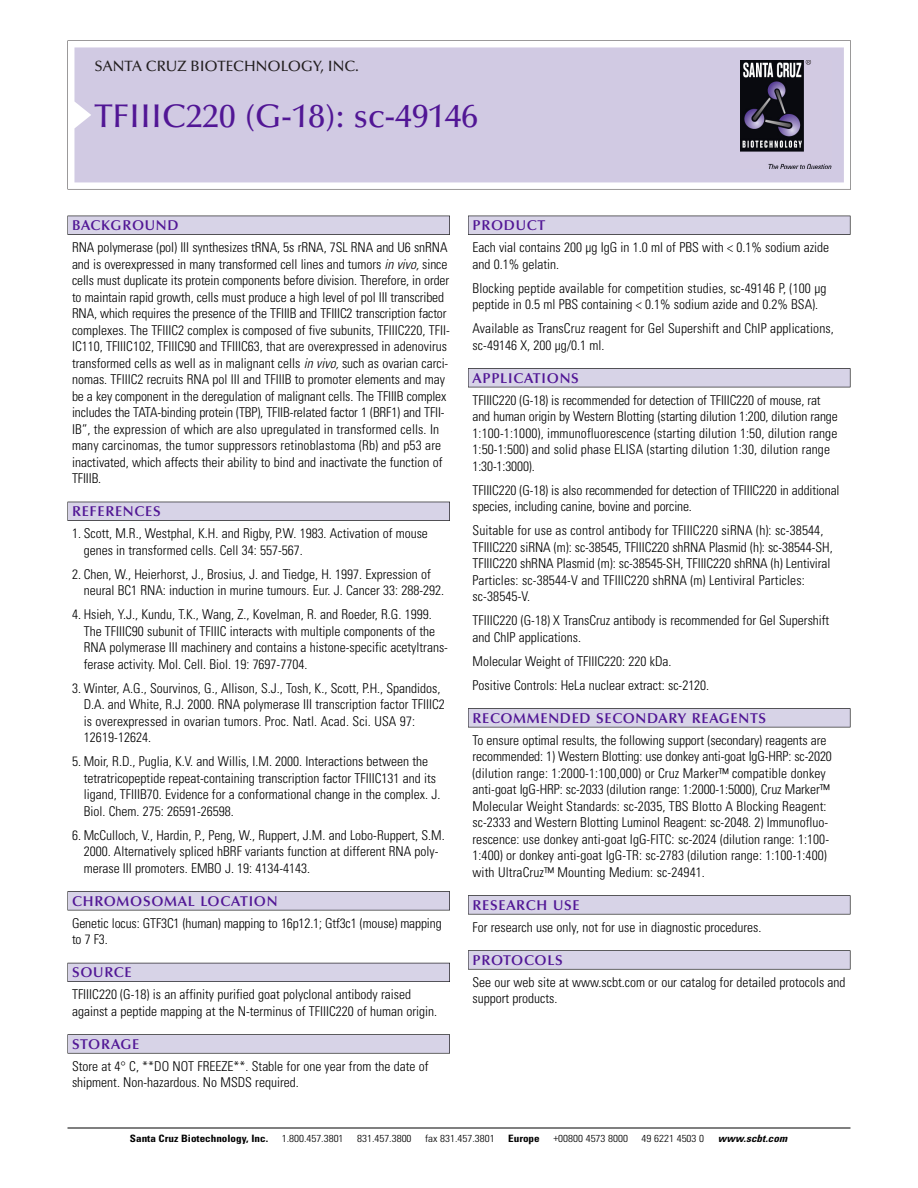
<style>
.page{position:relative;width:918px;height:1188px;background:#fff}
.page>*{position:absolute;margin:0;border:0;box-sizing:border-box;transform-origin:0 0}
.t1{font:500 33px "Optima";color:#511695}
.t2{font:500 15px "Optima";color:#231f20}
.t3{font:600 14.25px "Optima";letter-spacing:.05em;color:#511695}
.t4{font:300 condensed 13.5px/16.5px "Univers";color:#000}
.t5{font:300 condensed 10.2px "Univers";color:#000;scale:1.1 1}
.t6{font:700 condensed 10.2px "Univers";color:#000;scale:1.1 1}
.t7{font:italic 700 condensed 10.2px "Univers";letter-spacing:.005em;color:#000;scale:1.1 1}
.s1{font-style:italic}
</style>
<div class="page">
<svg style="left:68px;top:40px;width:783px;height:149px"></svg>
<div style="left:74px;top:47px;width:770px;height:135px;background:#d1cae3"></div>
<img style="left:741px;top:60px;width:90px;height:108px">
<div style="left:68px;top:216px;width:382px;height:19px;background:#525155"></div>
<div style="left:68px;top:216px;width:381px;height:18px;background:#d7d3e7"></div>
<div style="left:68px;top:502px;width:382px;height:19px;background:#515055"></div>
<div style="left:68px;top:502px;width:381px;height:18px;background:#d7d3e7"></div>
<div style="left:68px;top:891px;width:382px;height:19px;background:#545357"></div>
<div style="left:68px;top:892px;width:381px;height:18px;background:#d7d3e7"></div>
<div style="left:68px;top:963px;width:382px;height:19px;background:#54535a"></div>
<div style="left:68px;top:963px;width:381px;height:18px;background:#d7d3e7"></div>
<svg style="left:68px;top:1034px;width:382px;height:20px"></svg>
<div style="left:68px;top:1035px;width:381px;height:18px;background:#d7d3e7"></div>
<div style="left:468px;top:216px;width:382px;height:19px;background:#525155"></div>
<div style="left:468px;top:216px;width:382px;height:18px;background:#d7d3e7"></div>
<div style="left:468px;top:368px;width:382px;height:19px;background:#525155"></div>
<div style="left:468px;top:369px;width:382px;height:18px;background:#d7d3e7"></div>
<div style="left:468px;top:708px;width:382px;height:19px;background:#545357"></div>
<div style="left:468px;top:709px;width:382px;height:18px;background:#d7d3e7"></div>
<div style="left:468px;top:895px;width:382px;height:19px;background:#575759"></div>
<div style="left:468px;top:896px;width:382px;height:18px;background:#d7d3e7"></div>
<svg style="left:468px;top:950px;width:382px;height:20px"></svg>
<div style="left:468px;top:951px;width:382px;height:18px;background:#d7d3e7"></div>
<hr style="left:68px;top:1128px;width:782px;height:1px;background:#000">
<p class="t2" style="left:94px;top:61px;width:266px">SANTA CRUZ BIOTECHNOLOGY, INC.</p>
<h1 class="t1" style="left:94px;top:103px;width:385px">TFIIIC220 (G-18): sc-49146</h1>
<p class="t3" style="left:72px;top:219px;width:108px">BACKGROUND</p>
<p class="t4" style="left:72px;top:240px;width:379px">RNA polymerase (pol) III synthesizes tRNA, 5s rRNA, 7SL RNA and U6 snRNA and is overexpressed in many transformed cell lines and tumors <span class="s1">in vivo,</span> since cells must duplicate its protein components before division. Therefore, in order to maintain rapid growth, cells must produce a high level of pol III transcribed RNA, which requires the presence of the TFIIIB and TFIIIC2 transcription factor complexes. The TFIIIC2 complex is composed of five subunits, TFIIIC220, TFII-IC110, TFIIIC102, TFIIIC90 and TFIIIC63, that are overexpressed in adenovirus transformed cells as well as in malignant cells <span class="s1">in vivo,</span> such as ovarian carci&shy;nomas. TFIIIC2 recruits RNA pol III and TFIIIB to promoter elements and may be a key component in the deregulation of malignant cells. The TFIIIB complex includes the TATA-binding protein (TBP), TFIIB-related factor 1 (BRF1) and TFII-IB”, the expression of which are also upregulated in transformed cells. In many carcinomas, the tumor suppressors retinoblastoma (Rb) and p53 are inactivated, which affects their ability to bind and inactivate the function of TFIIIB.</p>
<p class="t3" style="left:72px;top:506px;width:90px">REFERENCES</p>
<p class="t4" style="left:84px;top:526px;width:346px;text-indent:-12px">1. Scott, M.R., Westphal, K.H. and Rigby, P.W. 1983. Activation of mouse genes in transformed cells. Cell 34: 557-567.</p>
<p class="t4" style="left:84px;top:567px;width:362px;text-indent:-12px">2. Chen, W., Heierhorst, J., Brosius, J. and Tiedge, H. 1997. Expression of neural BC1 RNA: induction in murine tumours. Eur. J. Cancer 33: 288-292.</p>
<p class="t4" style="left:84px;top:607px;width:366px;text-indent:-12px">4. Hsieh, Y.J., Kundu, T.K., Wang, Z., Kovelman, R. and Roeder, R.G. 1999.<br>The TFIIIC90 subunit of TFIIIC interacts with multiple components of the RNA polymerase III machinery and contains a histone-specific acetyltrans&shy;ferase activity. Mol. Cell. Biol. 19: 7697-7704.</p>
<p class="t4" style="left:84px;top:681px;width:363px;text-indent:-12px">3. Winter, A.G., Sourvinos, G., Allison, S.J., Tosh, K., Scott, P.H., Spandidos, D.A. and White, R.J. 2000. RNA polymerase III transcription factor TFIIIC2 is overexpressed in ovarian tumors. Proc. Natl. Acad. Sci. USA 97:<br>12619-12624.</p>
<p class="t4" style="left:84px;top:754px;width:358px;text-indent:-12px">5. Moir, R.D., Puglia, K.V. and Willis, I.M. 2000. Interactions between the tetratricopeptide repeat-containing transcription factor TFIIIC131 and its ligand, TFIIIB70. Evidence for a conformational change in the complex. J.<br>Biol. Chem. 275: 26591-26598.</p>
<p class="t4" style="left:84px;top:828px;width:363px;text-indent:-12px">6. McCulloch, V., Hardin, P., Peng, W., Ruppert, J.M. and Lobo-Ruppert, S.M.<br>2000. Alternatively spliced hBRF variants function at different RNA poly&shy;merase III promoters. EMBO J. 19: 4134-4143.</p>
<p class="t3" style="left:72px;top:895px;width:207px">CHROMOSOMAL LOCATION</p>
<p class="t4" style="left:72px;top:916px;width:371px">Genetic locus: GTF3C1 (human) mapping to 16p12.1; Gtf3c1 (mouse) mapping to 7 F3.</p>
<p class="t3" style="left:72px;top:967px;width:61px">SOURCE</p>
<p class="t4" style="left:72px;top:987px;width:367px">TFIIIC220 (G-18) is an affinity purified goat polyclonal antibody raised against a peptide mapping at the N-terminus of TFIIIC220 of human origin.</p>
<p class="t3" style="left:72px;top:1038px;width:69px">STORAGE</p>
<p class="t4" style="left:72px;top:1059px;width:358px">Store at 4° C, **DO NOT FREEZE**. Stable for one year from the date of shipment. Non-hazardous. No MSDS required.</p>
<p class="t3" style="left:473px;top:219px;width:74px">PRODUCT</p>
<p class="t4" style="left:473px;top:240px;width:358px">Each vial contains 200 µg IgG in 1.0 ml of PBS with &lt; 0.1% sodium azide and 0.1% gelatin.</p>
<p class="t4" style="left:473px;top:281px;width:356px">Blocking peptide available for competition studies, sc-49146 P, (100 µg peptide in 0.5 ml PBS containing &lt; 0.1% sodium azide and 0.2% BSA).</p>
<p class="t4" style="left:473px;top:321px;width:363px">Available as TransCruz reagent for Gel Supershift and ChIP applications, sc-49146 X, 200 µg/0.1 ml.</p>
<p class="t3" style="left:473px;top:372px;width:108px">APPLICATIONS</p>
<p class="t4" style="left:473px;top:393px;width:367px">TFIIIC220 (G-18) is recommended for detection of TFIIIC220 of mouse, rat and human origin by Western Blotting (starting dilution 1:200, dilution range 1:100-1:1000), immunofluorescence (starting dilution 1:50, dilution range 1:50-1:500) and solid phase ELISA (starting dilution 1:30, dilution range 1:30-1:3000).</p>
<p class="t4" style="left:473px;top:483px;width:369px">TFIIIC220 (G-18) is also recommended for detection of TFIIIC220 in additional species, including canine, bovine and porcine.</p>
<p class="t4" style="left:473px;top:523px;width:362px">Suitable for use as control antibody for TFIIIC220 siRNA (h): sc-38544, TFIIIC220 siRNA (m): sc-38545, TFIIIC220 shRNA Plasmid (h): sc-38544-SH, TFIIIC220 shRNA Plasmid (m): sc-38545-SH, TFIIIC220 shRNA (h) Lentiviral Particles: sc-38544-V and TFIIIC220 shRNA (m) Lentiviral Particles: sc-38545-V.</p>
<p class="t4" style="left:473px;top:613px;width:358px">TFIIIC220 (G-18) X TransCruz antibody is recommended for Gel Supershift and ChIP applications.</p>
<p class="t4" style="left:473px;top:650px;width:238px;line-height:24px">Molecular Weight of TFIIIC220: 220 kDa.<br>Positive Controls: HeLa nuclear extract: sc-2120.</p>
<p class="t3" style="left:473px;top:712px;width:295px">RECOMMENDED SECONDARY REAGENTS</p>
<p class="t4" style="left:473px;top:733px;width:361px">To ensure optimal results, the following support (secondary) reagents are recommended: 1) Western Blotting: use donkey anti-goat IgG-HRP: sc-2020 (dilution range: 1:2000-1:100,000) or Cruz Marker™ compatible donkey anti-goat IgG-HRP: sc-2033 (dilution range: 1:2000-1:5000), Cruz Marker™ Molecular Weight Standards: sc-2035, TBS Blotto A Blocking Reagent: sc-2333 and Western Blotting Luminol Reagent: sc-2048. 2) Immunofluo&shy;rescence: use donkey anti-goat IgG-FITC: sc-2024 (dilution range: 1:100- 1:400) or donkey anti-goat IgG-TR: sc-2783 (dilution range: 1:100-1:400) with UltraCruz™ Mounting Medium: sc-24941.</p>
<p class="t3" style="left:473px;top:899px;width:109px">RESEARCH USE</p>
<p class="t4" style="left:473px;top:920px;width:290px">For research use only, not for use in diagnostic procedures.</p>
<p class="t3" style="left:473px;top:954px;width:92px">PROTOCOLS</p>
<p class="t4" style="left:473px;top:975px;width:375px">See our web site at www.scbt.com or our catalog for detailed protocols and support products.</p>
<p class="t6" style="left:130px;top:1135px;width:127px">Santa Cruz Biotechnology, Inc.</p>
<p class="t5" style="left:282px;top:1135px;width:58px">1.800.457.3801</p>
<p class="t5" style="left:357px;top:1135px;width:51px">831.457.3800</p>
<p class="t5" style="left:425px;top:1135px;width:65px">fax 831.457.3801</p>
<p class="t6" style="left:508px;top:1135px;width:30px">Europe</p>
<p class="t5" style="left:553px;top:1135px;width:69px">+00800 4573 8000</p>
<p class="t5" style="left:642px;top:1135px;width:58px">49 6221 4503 0</p>
<p class="t7" style="left:718px;top:1135px;width:64px">www.scbt.com</p>
</div>
